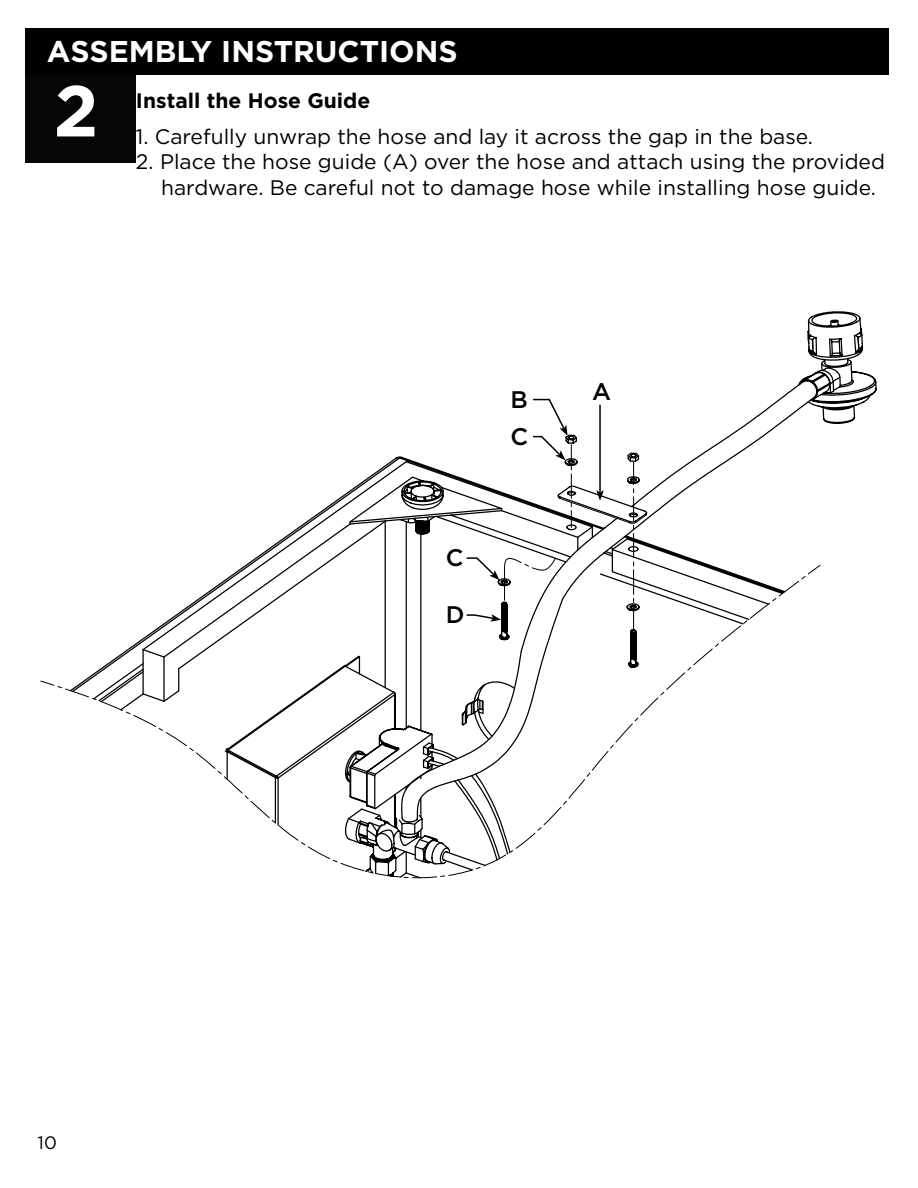
<style>
.page{position:relative;width:918px;height:1188px;background:#fff}
.page>*{position:absolute;margin:0;border:0;box-sizing:border-box;transform-origin:0 0}
.t1{font:700 72px "Gotham";color:#fff}
.t2{font:700 30px "Gotham";color:#fff}
.t3{font:500 24px "Gotham";color:#000}
.t4{font:21px/25.2px "Gotham";color:#000}
.t5{font:700 21px "Gotham";color:#000}
.t6{font:18px "Gotham";color:#000}
</style>
<div class="page">
<div style="left:26px;top:37px;width:110px;height:126px;background:#070606"></div>
<div style="left:26px;top:28px;width:863px;height:46px;background:#000"></div>
<svg style="left:40px;top:639px;width:454px;height:239px"></svg>
<svg style="left:427px;top:601px;width:347px;height:261px"></svg>
<svg style="left:647px;top:553px;width:174px;height:48px"></svg>
<svg style="left:647px;top:311px;width:230px;height:242px"></svg>
<svg style="left:142px;top:398px;width:505px;height:422px"></svg>
<h2 class="t2" style="left:47px;top:32px;width:412px">ASSEMBLY INSTRUCTIONS</h2>
<h1 class="t1" style="left:54px;top:63px;width:46px">2</h1>
<p class="t5" style="left:136px;top:87px;width:236px">Install the Hose Guide</p>
<p class="t4" style="left:136px;top:124px;width:679px">1. Carefully unwrap the hose and lay it across the gap in the base.</p>
<p class="t4" style="left:161px;top:149px;width:725px;text-indent:-25px">2. Place the hose guide (A) over the hose and attach using the provided hardware. Be careful not to damage hose while installing hose guide.</p>
<p class="t6" style="left:38px;top:1131px;width:21px">10</p>
<p class="t3" style="left:446px;top:542px;width:19px">C</p>
<p class="t3" style="left:446px;top:599px;width:20px">D</p>
<p class="t3" style="left:510px;top:383px;width:19px">B</p>
<p class="t3" style="left:592px;top:376px;width:20px">A</p>
<p class="t3" style="left:510px;top:421px;width:19px">C</p>
</div>
